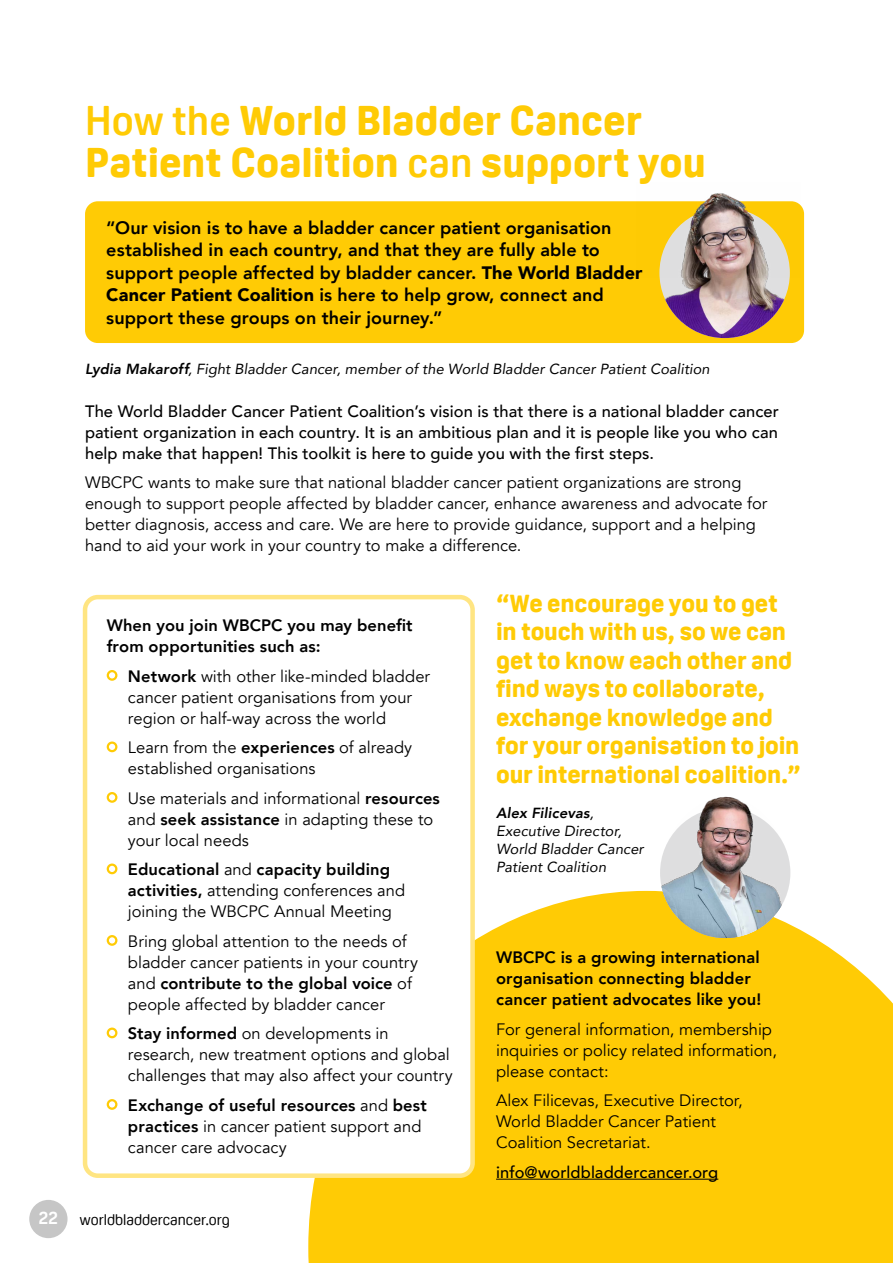
<style>
.page{position:relative;width:893px;height:1263px;background:#fff}
.page>*{position:absolute;margin:0;border:0;box-sizing:border-box;transform-origin:0 0}
.t1{font:800 40.5px/42px "Oscine";color:#ffcb05}
.t2{font:800 24px/28.5px "Oscine";letter-spacing:-.005em;color:#ffcb05}
.t3{font:800 18px/22.5px "Avenir";letter-spacing:.005em;color:#000}
.t4{font:16.5px/21px "Avenir";color:#000}
.t5{font:500 16.5px/21px "Avenir";letter-spacing:.005em;color:#000;text-align:justify}
.t6{font:800 16.5px/21px "Avenir";letter-spacing:.005em;color:#000}
.t7{font:15px "Oscine";color:#000}
.t8{font:italic 14.7px/18px "Avenir";letter-spacing:.005em;color:#000}
.s1{font-weight:700}
.s2{font-weight:900}
.s3{font-weight:800}
.s4{font-weight:700;font-size:18px;color:#fff}
</style>
<div class="page">
<div style="left:308px;top:891px;width:585px;height:372px;background:#ffcb05"></div>
<div style="left:85px;top:201px;width:719px;height:142px;background:#ffcb05;border-radius:13px"></div>
<div style="left:85px;top:597px;width:388px;height:579px;background:#fff;border-radius:13px"></div>
<div style="left:83px;top:595px;width:392px;height:583px;border:4px solid #ffe582;border-radius:13px"></div>
<div style="left:107px;top:670px;width:10px;height:11px;border:2px solid #ffcb05;border-radius:50%"></div>
<div style="left:107px;top:741px;width:10px;height:11px;border:2px solid #ffcb05;border-radius:50%"></div>
<div style="left:107px;top:792px;width:10px;height:11px;border:2px solid #ffcb05;border-radius:50%"></div>
<div style="left:107px;top:863px;width:10px;height:11px;border:2px solid #ffcb05;border-radius:50%"></div>
<div style="left:107px;top:935px;width:10px;height:11px;border:2px solid #ffcb05;border-radius:50%"></div>
<div style="left:107px;top:1027px;width:10px;height:11px;border:2px solid #ffcb05;border-radius:50%"></div>
<div style="left:107px;top:1099px;width:10px;height:11px;border:2px solid #ffcb05;border-radius:50%"></div>
<hr style="left:496px;top:1179px;width:222px;height:1px;background:#000">
<div style="left:29px;top:1200px;width:39px;height:38px;background:#c6c6c6;border-radius:50%"></div>
<img style="left:660px;top:797px;width:130px;height:141px;border-radius:65px">
<img style="left:659px;top:208px;width:131px;height:130px;border-radius:65px">
<img style="left:636px;top:193px;width:164px;height:85px">
<h1 class="t1" style="left:85px;top:100px;width:622px"><span class="s1">How the</span> World Bladder Cancer<br>Patient Coalition <span class="s1">can</span> support you</h1>
<p class="t3" style="left:106px;top:216px;width:538px">“Our vision is to have a bladder cancer patient organisation established in each country, and that they are fully able to support people affected by bladder cancer. <span class="s2">The World Bladder Cancer Patient Coalition</span> is here to help grow, connect and support these groups on their journey.”</p>
<p class="t8" style="left:85px;top:360px;width:626px"><span class="s3">Lydia Makaroff</span>, Fight Bladder Cancer, member of the World Bladder Cancer Patient Coalition</p>
<p class="t5" style="left:85px;top:400px;width:695px">The World Bladder Cancer Patient Coalition’s vision is that there is a national bladder cancer patient organization in each country. It is an ambitious plan and it is people like you who can help make that happen! This toolkit is here to guide you with the first steps.</p>
<p class="t4" style="left:85px;top:472px;width:684px">WBCPC wants to make sure that national bladder cancer patient organizations are strong enough to support people affected by bladder cancer, enhance awareness and advocate for better diagnosis, access and care. We are here to provide guidance, support and a helping hand to aid your work in your country to make a difference.</p>
<p class="t6" style="left:107px;top:615px;width:308px">When you join WBCPC you may benefit from opportunities such as:</p>
<p class="t4" style="left:128px;top:666px;width:304px"><span class="s3">Network</span> with other like-minded bladder cancer patient organisations from your region or half-way across the world</p>
<p class="t4" style="left:128px;top:737px;width:286px">Learn from the <span class="s3">experiences</span> of already established organisations</p>
<p class="t4" style="left:128px;top:788px;width:313px">Use materials and informational <span class="s3">resources </span>and <span class="s3">seek assistance</span> in adapting these to your local needs</p>
<p class="t4" style="left:128px;top:859px;width:279px"><span class="s3">Educational</span> and <span class="s3">capacity building activities,</span> attending conferences and joining the WBCPC Annual Meeting</p>
<p class="t4" style="left:128px;top:931px;width:292px">Bring global attention to the needs of bladder cancer patients in your country and <span class="s3">contribute to the global voice</span> of people affected by bladder cancer</p>
<p class="t4" style="left:128px;top:1023px;width:326px"><span class="s3">Stay informed</span> on developments in research, new treatment options and global challenges that may also affect your country</p>
<p class="t4" style="left:128px;top:1095px;width:300px"><span class="s3">Exchange of useful resources</span> and <span class="s3">best practices</span> in cancer patient support and cancer care advocacy</p>
<p class="t7" style="left:39px;top:1212px;width:193px"><span class="s4">22</span> worldbladdercancer.org</p>
<h2 class="t2" style="left:496px;top:589px;width:306px">“We encourage you to get in touch with us, so we can get to know each other and find ways to collaborate, exchange knowledge and for your organisation to join our international coalition.”</h2>
<p class="t8" style="left:496px;top:804px;width:149px"><span class="s3">Alex Filicevas</span>,<br>Executive Director,<br>World Bladder Cancer<br>Patient Coalition</p>
<p class="t6" style="left:496px;top:947px;width:267px">WBCPC is a growing international organisation connecting bladder cancer patient advocates like you!</p>
<p class="t4" style="left:496px;top:1019px;width:282px">For general information, membership inquiries or policy related information, please contact:</p>
<p class="t4" style="left:496px;top:1090px;width:248px">Alex Filicevas, Executive Director,<br>World Bladder Cancer Patient<br>Coalition Secretariat.</p>
<p class="t5" style="left:496px;top:1161px;width:224px">info@worldbladdercancer.org</p>
</div>
